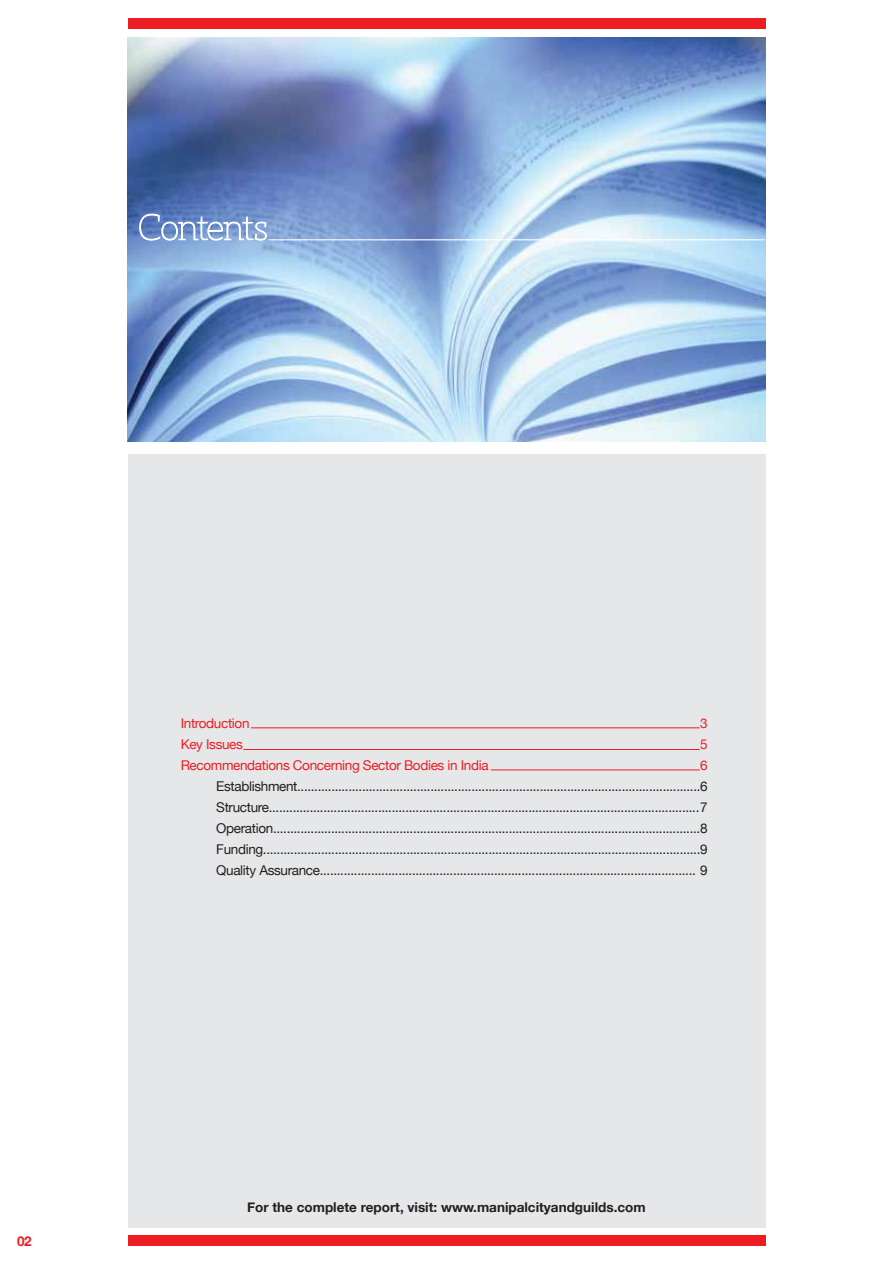
<style>
.page{position:relative;width:893px;height:1263px;background:#fff}
.page>*{position:absolute;margin:0;border:0;box-sizing:border-box;transform-origin:0 0}
.t1{font:13.5px/21px "Helvetica Neue";letter-spacing:-.025em;color:#231f20;text-align:justify}
.t2{font:13.5px "Helvetica Neue";letter-spacing:-.025em;color:#ed1d24}
.t3{font:700 13.5px "Helvetica Neue";color:#231f20}
.t4{font:700 13.5px "Helvetica Neue";color:#ed1d24}
</style>
<div class="page">
<div style="left:128px;top:18px;width:637px;height:11px;background:#ed1d24"></div>
<img style="left:128px;top:37px;width:637px;height:404px">
<div style="left:128px;top:1235px;width:637px;height:11px;background:#ed1d24"></div>
<div style="left:128px;top:454px;width:637px;height:774px;background:#e6e7e8"></div>
<svg style="left:139px;top:213px;width:128px;height:28px;background:#8aa5d3"></svg>
<hr style="left:268px;top:239px;width:497px;height:1px;background:#fff">
<hr style="left:251px;top:728px;width:449px;height:1px;background:#ed1d24">
<hr style="left:243px;top:749px;width:457px;height:1px;background:#ed1d24">
<hr style="left:491px;top:770px;width:209px;height:1px;background:#ed1d24">
<p class="t4" style="left:17px;top:1233px;width:16px">02</p>
<p class="t2" style="left:181px;top:715px;width:70px">Introduction</p>
<p class="t2" style="left:700px;top:715px;width:9px">3</p>
<p class="t2" style="left:181px;top:736px;width:64px">Key Issues</p>
<p class="t2" style="left:700px;top:736px;width:9px">5</p>
<p class="t2" style="left:181px;top:757px;width:309px">Recommendations Concerning Sector Bodies in India</p>
<p class="t2" style="left:700px;top:757px;width:9px">6</p>
<p class="t1" style="left:216px;top:776px;width:493px">Establishment......................................................................................................................6<br>Structure.............................................................................................................................. 7<br>Operation............................................................................................................................. 8<br>Funding................................................................................................................................ 9<br>Quality Assurance.............................................................................................................. 9</p>
<p class="t3" style="left:247px;top:1199px;width:400px">For the complete report, visit: www.manipalcityandguilds.com</p>
</div>
